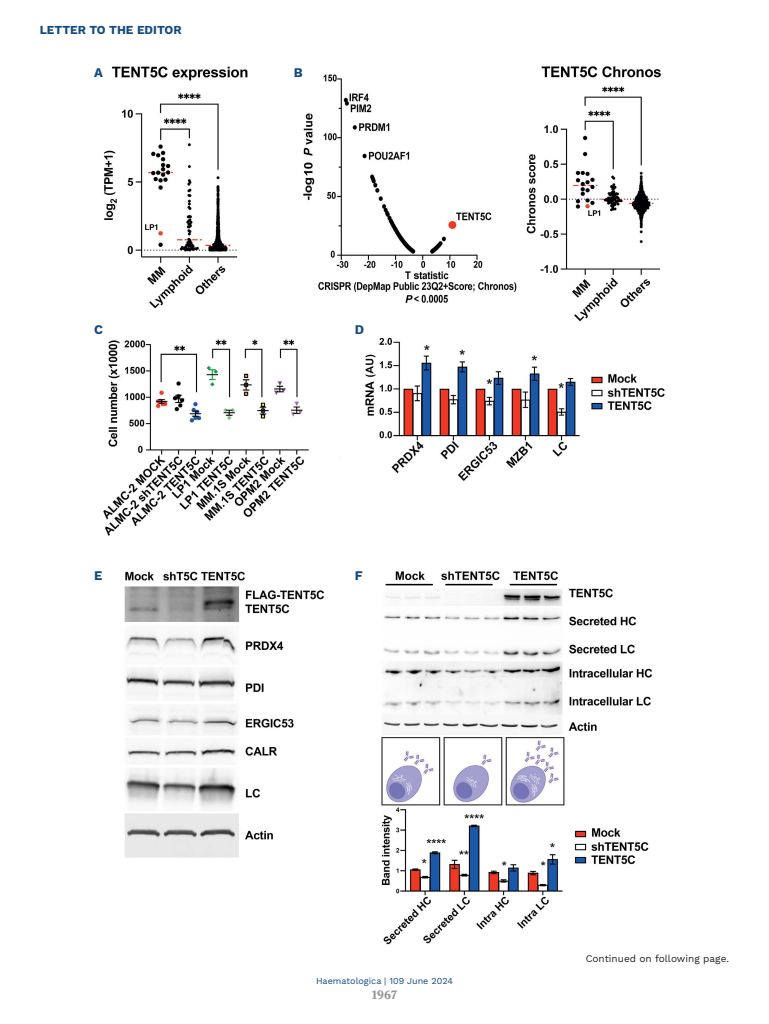
<style>
.page{position:relative;width:769px;height:1024px;background:#fff}
.page>*{position:absolute;margin:0;border:0;box-sizing:border-box;transform-origin:0 0}
.LETTERE_Figure{font:700 13px "Work Sans";color:#134a80}
.t1{font:700 12px "Work Sans";color:#134a80}
.t2{font:700 12px "Volkhov";color:#939598}
.t3{font:10px "Work Sans";color:#231f20}
.t4{font:9px "Work Sans";color:#134a80}
</style>
<div class="page">
<img style="left:103px;top:66px;width:562px;height:879px">
<h2 class="t1" style="left:40px;top:23px;width:143px">LETTER TO THE EDITOR</h2>
<p class="LETTERE_Figure" style="left:94px;top:65px;width:10px">A</p>
<p class="LETTERE_Figure" style="left:94px;top:322px;width:10px">C</p>
<p class="LETTERE_Figure" style="left:293px;top:65px;width:10px">B</p>
<p class="LETTERE_Figure" style="left:355px;top:322px;width:11px">D</p>
<p class="LETTERE_Figure" style="left:94px;top:567px;width:10px">E</p>
<p class="LETTERE_Figure" style="left:355px;top:567px;width:9px">F</p>
<p class="t4" style="left:316px;top:975px;width:138px">Haematologica | 109 June 2024</p>
<h2 class="t2" style="left:372px;top:987px;width:27px">1967</h2>
<p class="t3" style="left:585px;top:952px;width:145px">Continued on following page.</p>
</div>
